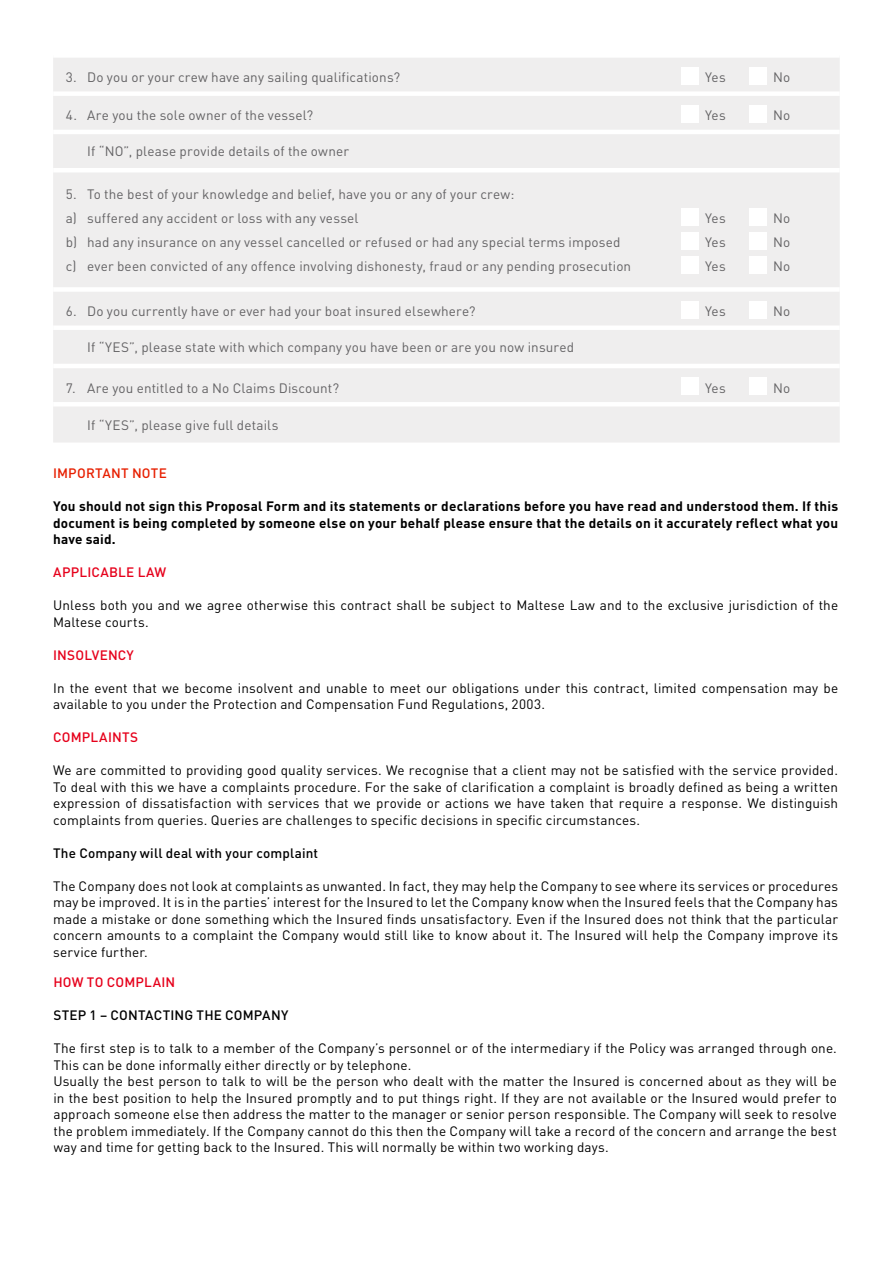
<style>
.page{position:relative;width:893px;height:1263px;background:#fff}
.page>*{position:absolute;margin:0;border:0;box-sizing:border-box;transform-origin:0 0}
.t1{font:13.5px/16.5px "DIN Pro";letter-spacing:.01em;color:#000}
.t2{font:13.5px/24px "DIN Pro";letter-spacing:.01em;color:#636264}
.t3{font:700 13.5px/16.5px "DIN Pro";letter-spacing:.015em;color:#000;text-align:justify}
.t4{font:500 13.5px "DIN Pro";letter-spacing:.015em;color:#000}
.t5{font:500 13.5px "DIN Pro";letter-spacing:.015em;color:#e6001b}
.t6{font:500 13.5px "DIN Pro";letter-spacing:.015em;color:#e71f01}
</style>
<div class="page">
<div style="left:53px;top:58px;width:787px;height:384px;background:#efeeee"></div>
<div style="left:53px;top:91px;width:787px;height:5px;background:#fff"></div>
<hr style="left:53px;top:130px;width:787px;height:4px;background:#fff">
<hr style="left:53px;top:168px;width:787px;height:4px;background:#fff">
<div style="left:53px;top:287px;width:787px;height:5px;background:#fff"></div>
<div style="left:53px;top:325px;width:787px;height:5px;background:#fff"></div>
<hr style="left:53px;top:364px;width:787px;height:4px;background:#fff">
<hr style="left:53px;top:402px;width:787px;height:4px;background:#fff">
<div style="left:681px;top:67px;width:17px;height:17px;background:#fff"></div>
<div style="left:749px;top:67px;width:17px;height:17px;background:#fff"></div>
<div style="left:681px;top:105px;width:17px;height:17px;background:#fff"></div>
<div style="left:749px;top:105px;width:17px;height:17px;background:#fff"></div>
<div style="left:681px;top:208px;width:17px;height:17px;background:#fff"></div>
<div style="left:749px;top:208px;width:17px;height:17px;background:#fff"></div>
<div style="left:681px;top:232px;width:17px;height:17px;background:#fff"></div>
<div style="left:749px;top:232px;width:17px;height:17px;background:#fff"></div>
<div style="left:681px;top:256px;width:17px;height:17px;background:#fff"></div>
<div style="left:749px;top:256px;width:17px;height:17px;background:#fff"></div>
<div style="left:681px;top:301px;width:17px;height:17px;background:#fff"></div>
<div style="left:749px;top:301px;width:17px;height:17px;background:#fff"></div>
<div style="left:681px;top:378px;width:17px;height:17px;background:#fff"></div>
<div style="left:749px;top:378px;width:17px;height:17px;background:#fff"></div>
<p class="t2" style="left:66px;top:64px;width:336px">3. Do you or your crew have any sailing qualifications?</p>
<p class="t2" style="left:705px;top:64px;width:22px">Yes</p>
<p class="t2" style="left:773px;top:64px;width:19px">No</p>
<p class="t2" style="left:66px;top:102px;width:249px">4. Are you the sole owner of the vessel?</p>
<p class="t2" style="left:705px;top:102px;width:22px">Yes</p>
<p class="t2" style="left:773px;top:102px;width:19px">No</p>
<p class="t2" style="left:87px;top:138px;width:263px">If “NO”, please provide details of the owner</p>
<p class="t2" style="left:66px;top:181px;width:450px">5. To the best of your knowledge and belief, have you or any of your crew: a) suffered any accident or loss with any vessel</p>
<p class="t2" style="left:705px;top:205px;width:22px">Yes</p>
<p class="t2" style="left:773px;top:205px;width:19px">No</p>
<p class="t2" style="left:66px;top:229px;width:556px">b) had any insurance on any vessel cancelled or refused or had any special terms imposed</p>
<p class="t2" style="left:705px;top:229px;width:22px">Yes</p>
<p class="t2" style="left:773px;top:229px;width:19px">No</p>
<p class="t2" style="left:66px;top:253px;width:567px">c) ever been convicted of any offence involving dishonesty, fraud or any pending prosecution</p>
<p class="t2" style="left:705px;top:253px;width:22px">Yes</p>
<p class="t2" style="left:773px;top:253px;width:19px">No</p>
<p class="t2" style="left:66px;top:298px;width:411px">6. Do you currently have or ever had your boat insured elsewhere?</p>
<p class="t2" style="left:705px;top:298px;width:22px">Yes</p>
<p class="t2" style="left:773px;top:298px;width:19px">No</p>
<p class="t2" style="left:87px;top:334px;width:488px">If “YES”, please state with which company you have been or are you now insured</p>
<p class="t2" style="left:66px;top:374px;width:275px">7. Are you entitled to a No Claims Discount?</p>
<p class="t2" style="left:705px;top:374px;width:22px">Yes</p>
<p class="t2" style="left:773px;top:374px;width:19px">No</p>
<p class="t2" style="left:87px;top:411px;width:193px">If “YES”, please give full details</p>
<p class="t6" style="left:53px;top:462px;width:115px">IMPORTANT NOTE</p>
<p class="t3" style="left:53px;top:496px;width:786px">You should not sign this Proposal Form and its statements or declarations before you have read and understood them. If this document is being completed by someone else on your behalf please ensure that the details on it accurately reflect what you have said.</p>
<p class="t5" style="left:53px;top:561px;width:115px">APPLICABLE LAW</p>
<p class="t1" style="left:53px;top:596px;width:786px">Unless both you and we agree otherwise this contract shall be subject to Maltese Law and to the exclusive jurisdiction of the<br>Maltese courts.</p>
<p class="t5" style="left:53px;top:644px;width:82px">INSOLVENCY</p>
<p class="t1" style="left:53px;top:678px;width:786px">In the event that we become insolvent and unable to meet our obligations under this contract, limited compensation may be available to you under the Protection and Compensation Fund Regulations, 2003.</p>
<p class="t5" style="left:53px;top:726px;width:86px">COMPLAINTS</p>
<p class="t1" style="left:53px;top:761px;width:786px;text-align:justify">We are committed to providing good quality services. We recognise that a client may not be satisfied with the service provided.<br>To deal with this we have a complaints procedure. For the sake of clarification a complaint is broadly defined as being a written expression of dissatisfaction with services that we provide or actions we have taken that require a response. We distinguish complaints from queries. Queries are challenges to specific decisions in specific circumstances.</p>
<p class="t4" style="left:53px;top:842px;width:266px">The Company will deal with your complaint</p>
<p class="t1" style="left:53px;top:876px;width:786px;text-align:justify">The Company does not look at complaints as unwanted. In fact, they may help the Company to see where its services or procedures may be improved. It is in the parties’ interest for the Insured to let the Company know when the Insured feels that the Company has made a mistake or done something which the Insured finds unsatisfactory. Even if the Insured does not think that the particular concern amounts to a complaint the Company would still like to know about it. The Insured will help the Company improve its service further.</p>
<p class="t5" style="left:53px;top:971px;width:123px">HOW TO COMPLAIN</p>
<p class="t4" style="left:53px;top:1004px;width:237px">STEP 1 – CONTACTING THE COMPANY</p>
<p class="t1" style="left:53px;top:1038px;width:785px">The first step is to talk to a member of the Company’s personnel or of the intermediary if the Policy was arranged through one.<br>This can be done informally either directly or by telephone.<br>Usually the best person to talk to will be the person who dealt with the matter the Insured is concerned about as they will be in the best position to help the Insured promptly and to put things right. If they are not available or the Insured would prefer to approach someone else then address the matter to the manager or senior person responsible. The Company will seek to resolve the problem immediately. If the Company cannot do this then the Company will take a record of the concern and arrange the best way and time for getting back to the Insured. This will normally be within two working days.</p>
</div>
